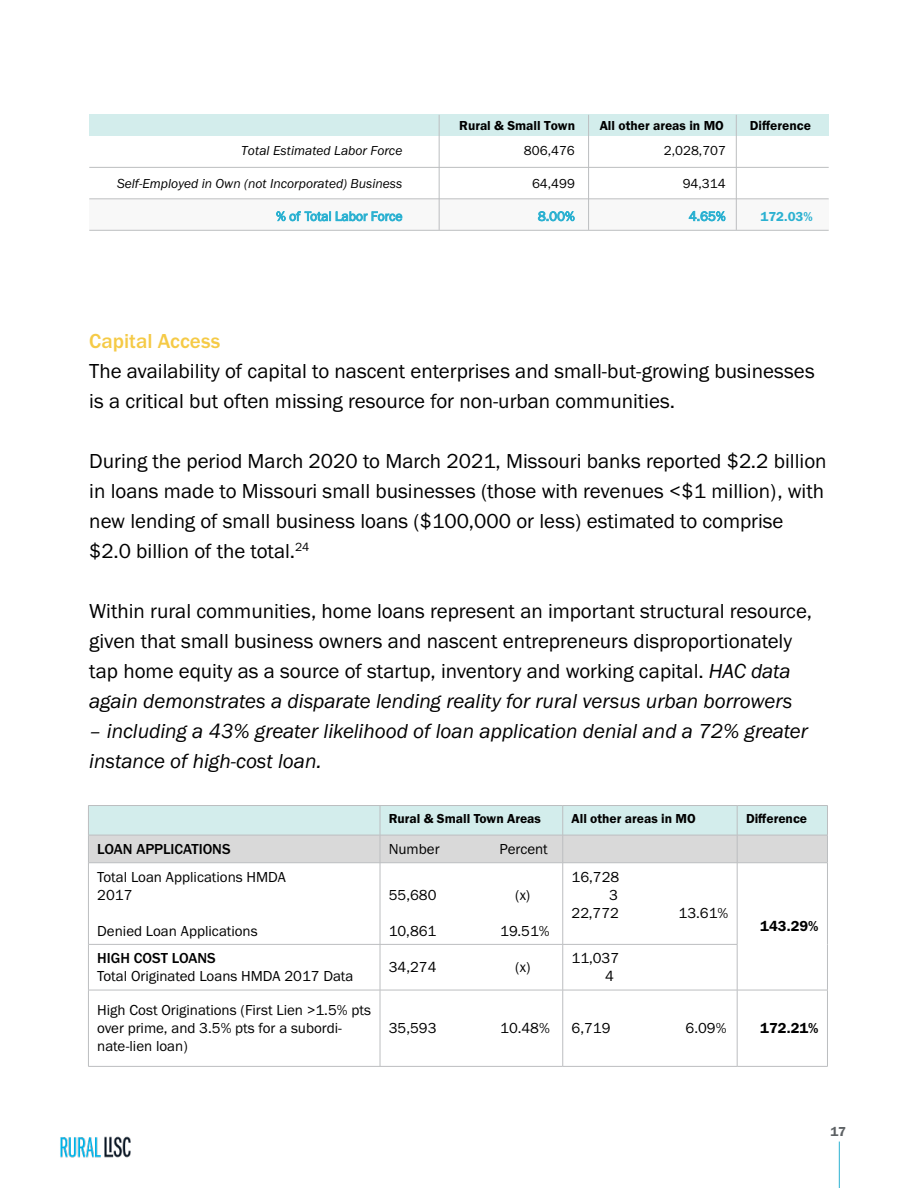
<style>
.page{position:relative;width:918px;height:1188px;background:#fff}
.page>*{position:absolute;margin:0;border:0;box-sizing:border-box;transform-origin:0 0}
.t1{font:21px/30px "Franklin Gothic URW Boo";color:#000}
.t2{font:21px/30px "Franklin Gothic URW Boo Ita";color:#000}
.t3{font:500 21px "Franklin Gothic URW";color:#f5ca46}
.t4{font:15px/18px "Franklin Gothic URW Boo";color:#000}
.t5{font:500 15px "Franklin Gothic URW";color:#000}
.t6{font:15px "Franklin Gothic URW Dem";color:#000}
.t7{font:13.5px "Franklin Gothic URW Dem";color:#000}
.t8{font:13.5px "Franklin Gothic URW Boo Ita";color:#000}
.t9{font:13.5px "Franklin Gothic URW Boo";color:#000}
.t10{font:13.5px "Franklin Gothic URW Boo";color:#2bb1d1}
.t11{font:13.5px "Franklin Gothic URW Dem";color:#2bb1d1}
.t12{font:13.5px "Franklin Gothic URW Dem";color:#5d6164}
.s1{font-family:"Franklin Gothic URW Boo Ita"}
</style>
<div class="page">
<hr style="left:839px;top:1142px;width:1px;height:46px;background:#2bb1d1">
<img style="left:60px;top:1136px;width:71px;height:22px">
<div style="left:89px;top:115px;width:740px;height:21px;background:#d3edec"></div>
<div style="left:89px;top:199px;width:740px;height:31px;background:#f8f8f8"></div>
<hr style="left:439px;top:115px;width:1px;height:115px;background:#bcbec0">
<hr style="left:89px;top:230px;width:740px;height:1px;background:#bcbec0">
<hr style="left:89px;top:167px;width:740px;height:1px;background:#bcbec0">
<hr style="left:89px;top:199px;width:740px;height:1px;background:#bcbec0">
<hr style="left:588px;top:115px;width:1px;height:115px;background:#bcbec0">
<hr style="left:736px;top:115px;width:1px;height:115px;background:#bcbec0">
<hr style="left:88px;top:805px;width:292px;height:1px;background:#bcbec0">
<hr style="left:380px;top:805px;width:183px;height:1px;background:#bcbec0">
<hr style="left:563px;top:805px;width:174px;height:1px;background:#bcbec0">
<hr style="left:737px;top:805px;width:91px;height:1px;background:#bcbec0">
<svg style="left:88px;top:806px;width:740px;height:56px;background:#d5e2e1"></svg>
<hr style="left:88px;top:862px;width:292px;height:1px;background:#bcbec0">
<hr style="left:88px;top:863px;width:1px;height:81px;background:#bcbec0">
<hr style="left:380px;top:862px;width:183px;height:1px;background:#bcbec0">
<hr style="left:380px;top:863px;width:1px;height:81px;background:#bcbec0">
<hr style="left:563px;top:862px;width:174px;height:1px;background:#bcbec0">
<hr style="left:562px;top:863px;width:1px;height:81px;background:#bcbec0">
<hr style="left:737px;top:862px;width:91px;height:1px;background:#bcbec0">
<hr style="left:737px;top:863px;width:1px;height:81px;background:#bcbec0">
<hr style="left:827px;top:863px;width:1px;height:81px;background:#bcbec0">
<hr style="left:88px;top:944px;width:292px;height:1px;background:#bcbec0">
<hr style="left:88px;top:945px;width:1px;height:45px;background:#bcbec0">
<hr style="left:380px;top:944px;width:183px;height:1px;background:#bcbec0">
<hr style="left:380px;top:945px;width:1px;height:45px;background:#bcbec0">
<hr style="left:563px;top:944px;width:174px;height:1px;background:#bcbec0">
<hr style="left:562px;top:945px;width:1px;height:45px;background:#bcbec0">
<hr style="left:737px;top:945px;width:1px;height:45px;background:#bcbec0">
<hr style="left:827px;top:944px;width:1px;height:46px;background:#bcbec0">
<hr style="left:88px;top:990px;width:292px;height:1px;background:#bcbec0">
<hr style="left:88px;top:990px;width:1px;height:76px;background:#bcbec0">
<hr style="left:380px;top:990px;width:183px;height:1px;background:#bcbec0">
<hr style="left:380px;top:990px;width:1px;height:76px;background:#bcbec0">
<hr style="left:563px;top:990px;width:174px;height:1px;background:#bcbec0">
<hr style="left:562px;top:990px;width:1px;height:76px;background:#bcbec0">
<hr style="left:737px;top:990px;width:91px;height:1px;background:#bcbec0">
<hr style="left:737px;top:990px;width:1px;height:76px;background:#bcbec0">
<hr style="left:827px;top:990px;width:1px;height:76px;background:#bcbec0">
<hr style="left:88px;top:1066px;width:292px;height:1px;background:#bcbec0">
<hr style="left:380px;top:1066px;width:183px;height:1px;background:#bcbec0">
<hr style="left:563px;top:1066px;width:174px;height:1px;background:#bcbec0">
<hr style="left:737px;top:1066px;width:91px;height:1px;background:#bcbec0">
<p class="t7" style="left:459px;top:117px;width:117px">Rural &amp; Small Town</p>
<p class="t7" style="left:600px;top:117px;width:126px">All other areas in MO</p>
<p class="t7" style="left:750px;top:117px;width:63px">Difference</p>
<p class="t8" style="left:241px;top:142px;width:163px">Total Estimated Labor Force</p>
<p class="t9" style="left:524px;top:142px;width:52px">806,476</p>
<p class="t9" style="left:664px;top:142px;width:64px">2,028,707</p>
<p class="t8" style="left:117px;top:175px;width:287px">Self-Employed in Own (not Incorporated) Business</p>
<p class="t9" style="left:532px;top:175px;width:44px">64,499</p>
<p class="t9" style="left:683px;top:175px;width:44px">94,314</p>
<p class="t10" style="left:276px;top:208px;width:128px">% of Total Labor Force</p>
<p class="t10" style="left:538px;top:208px;width:38px">8.00%</p>
<p class="t10" style="left:689px;top:208px;width:38px">4.65%</p>
<p class="t11" style="left:760px;top:208px;width:54px">172.03%</p>
<p class="t3" style="left:89px;top:328px;width:133px">Capital Access</p>
<p class="t1" style="left:89px;top:355px;width:727px">The availability of capital to nascent enterprises and small-but-growing businesses is a critical but often missing resource for non-urban communities.</p>
<p class="t1" style="left:89px;top:445px;width:739px">During the period March 2020 to March 2021, Missouri banks reported $2.2 billion in loans made to Missouri small businesses (those with revenues &lt;$1 million), with new lending of small business loans ($100,000 or less) estimated to comprise $2.0 billion of the total.<sup>24</sup></p>
<p class="t1" style="left:89px;top:595px;width:724px">Within rural communities, home loans represent an important structural resource, given that small business owners and nascent entrepreneurs disproportionately tap home equity as a source of startup, inventory and working capital. <span class="s1">HAC data</span></p>
<p class="t2" style="left:89px;top:685px;width:705px">again demonstrates a disparate lending reality for rural versus urban borrowers</p>
<p class="t2" style="left:89px;top:715px;width:720px">– including a 43% greater likelihood of loan application denial and a 72% greater instance of high-cost loan.</p>
<p class="t7" style="left:389px;top:811px;width:154px">Rural &amp; Small Town Areas</p>
<p class="t7" style="left:572px;top:811px;width:126px">All other areas in MO</p>
<p class="t7" style="left:746px;top:811px;width:63px">Difference</p>
<p class="t5" style="left:97px;top:840px;width:135px">LOAN APPLICATIONS</p>
<p class="t4" style="left:389px;top:840px;width:52px">Number</p>
<p class="t4" style="left:500px;top:840px;width:50px">Percent</p>
<p class="t4" style="left:97px;top:867px;width:190px">Total Loan Applications HMDA<br>2017</p>
<p class="t4" style="left:97px;top:921px;width:162px">Denied Loan Applications</p>
<p class="t4" style="left:389px;top:885px;width:49px">55,680</p>
<p class="t4" style="left:515px;top:885px;width:17px">(x)</p>
<p class="t4" style="left:389px;top:921px;width:49px">10,861</p>
<p class="t4" style="left:500px;top:921px;width:51px">19.51%</p>
<p class="t4" style="left:572px;top:867px;width:49px;text-align:right">16,728<br>3<br>22,772</p>
<p class="t5" style="left:97px;top:949px;width:120px">HIGH COST LOANS</p>
<p class="t4" style="left:97px;top:967px;width:258px">Total Originated Loans HMDA 2017 Data</p>
<p class="t4" style="left:389px;top:958px;width:49px">34,274</p>
<p class="t4" style="left:515px;top:958px;width:17px">(x)</p>
<p class="t4" style="left:605px;top:949px;width:15px;text-indent:-34px">11,037<br>4</p>
<p class="t4" style="left:679px;top:903px;width:51px">13.61%</p>
<p class="t6" style="left:760px;top:917px;width:60px">143.29%</p>
<p class="t4" style="left:97px;top:1001px;width:275px">High Cost Originations (First Lien &gt;1.5% pts over prime, and 3.5% pts for a subordi&shy;nate-lien loan)</p>
<p class="t4" style="left:389px;top:1019px;width:49px">35,593</p>
<p class="t4" style="left:500px;top:1019px;width:51px">10.48%</p>
<p class="t4" style="left:572px;top:1019px;width:40px">6,719</p>
<p class="t4" style="left:686px;top:1019px;width:42px">6.09%</p>
<p class="t6" style="left:760px;top:1019px;width:60px">172.21%</p>
<p class="t12" style="left:830px;top:1123px;width:17px">17</p>
</div>
